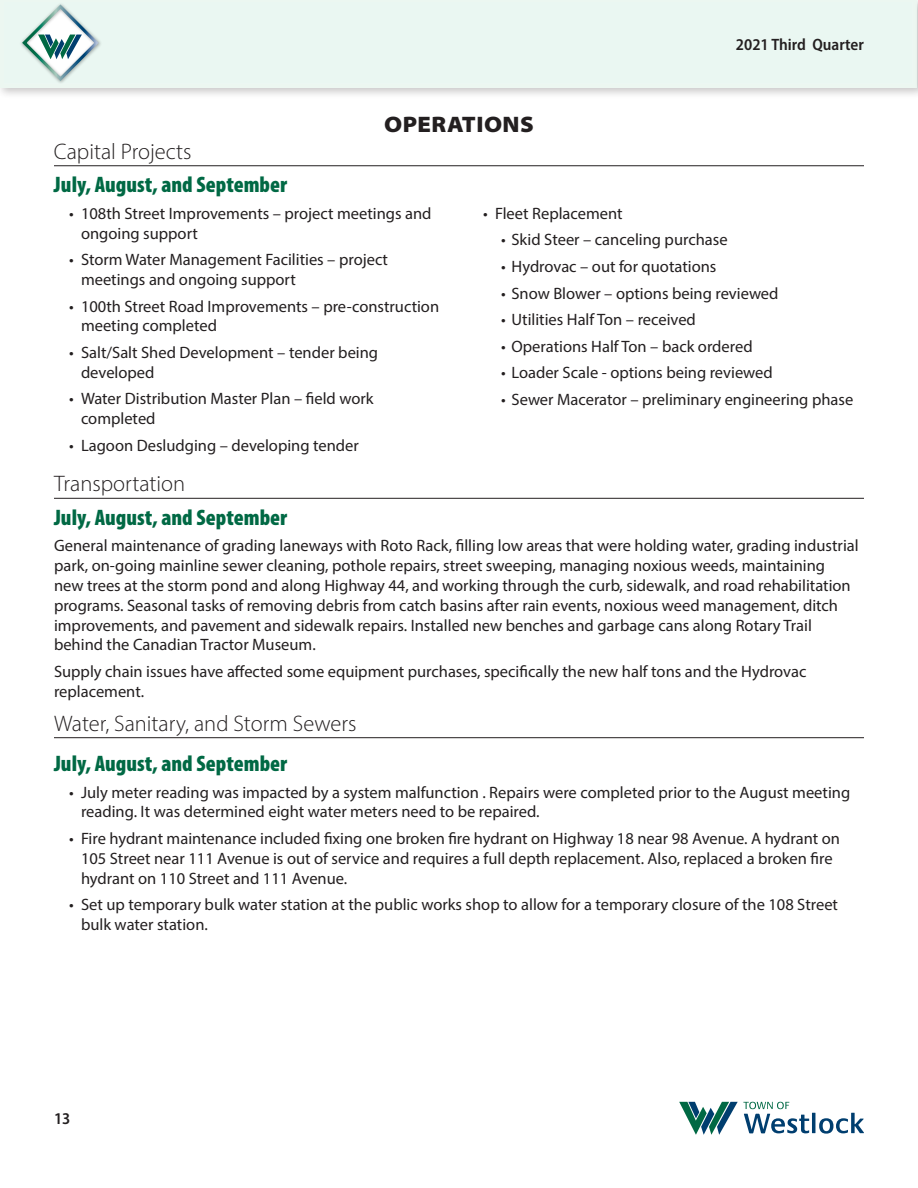
<style>
.page{position:relative;width:918px;height:1188px;background:#fff}
.page>*{position:absolute;margin:0;border:0;box-sizing:border-box;transform-origin:0 0}
.column_header{font:900 condensed 22.5px "Myriad Pro";color:#006944}
.span_all_left_rule_b{font:300 22.5px "Myriad Pro";color:#231f20}
.Section_header{font:900 semi-expanded 22.5px "Myriad Pro";letter-spacing:.02em;color:#231f20}
.body{font:16.5px/19.8px "Myriad Pro";color:#231f20}
.t1{font:600 semi-condensed 16.5px "Myriad Pro";color:#231f20}
</style>
<div class="page">
<hr style="left:812px;top:1113px;width:3px;height:20px;background:#003e6f">
<svg style="left:819px;top:1113px;width:45px;height:21px"></svg>
<svg style="left:679px;top:1102px;width:130px;height:33px"></svg>
<div style="left:0;top:0;width:918px;height:99px;background:#231f20;opacity:.25"></div>
<div style="left:0;top:0;width:917px;height:88px;background:#ecf7f1"></div>
<hr style="left:914px;top:0;width:4px;height:99px;background:#231f20;opacity:.25">
<svg style="left:21px;top:4px;width:80px;height:79px"></svg>
<hr style="left:54px;top:165px;width:810px;height:1px;background:#231f20">
<hr style="left:54px;top:498px;width:810px;height:1px;background:#231f20">
<hr style="left:54px;top:737px;width:810px;height:1px;background:#231f20">
<p class="Section_header" style="left:384px;top:109px;width:151px">OPERATIONS</p>
<p class="t1" style="left:736px;top:34px;width:130px">2021 Third Quarter</p>
<p class="span_all_left_rule_b" style="left:54px;top:138px;width:139px">Capital Projects</p>
<p class="column_header" style="left:54px;top:170px;width:235px">July, August, and September</p>
<p class="body" style="left:81px;top:203px;width:352px;text-indent:-12px">• 108th Street Improvements – project meetings and ongoing support</p>
<p class="body" style="left:81px;top:250px;width:309px;text-indent:-12px">• Storm Water Management Facilities – project meetings and ongoing support</p>
<p class="body" style="left:81px;top:296px;width:360px;text-indent:-12px">• 100th Street Road Improvements – pre-construction meeting completed</p>
<p class="body" style="left:81px;top:342px;width:299px;text-indent:-12px">• Salt/Salt Shed Development – tender being developed</p>
<p class="body" style="left:81px;top:389px;width:294px;text-indent:-12px">• Water Distribution Master Plan – field work completed</p>
<p class="body" style="left:69px;top:435px;width:291px">• Lagoon Desludging – developing tender</p>
<p class="body" style="left:483px;top:203px;width:141px">• Fleet Replacement</p>
<p class="body" style="left:501px;top:230px;width:228px">• Skid Steer – canceling purchase</p>
<p class="body" style="left:501px;top:256px;width:217px">• Hydrovac – out for quotations</p>
<p class="body" style="left:501px;top:283px;width:279px">• Snow Blower – options being reviewed</p>
<p class="body" style="left:501px;top:309px;width:196px">• Utilities Half Ton – received</p>
<p class="body" style="left:501px;top:336px;width:253px">• Operations Half Ton – back ordered</p>
<p class="body" style="left:501px;top:363px;width:273px">• Loader Scale - options being reviewed</p>
<p class="body" style="left:501px;top:389px;width:354px">• Sewer Macerator – preliminary engineering phase</p>
<p class="span_all_left_rule_b" style="left:54px;top:470px;width:133px">Transportation</p>
<p class="column_header" style="left:54px;top:503px;width:235px">July, August, and September</p>
<p class="body" style="left:54px;top:536px;width:806px">General maintenance of grading laneways with Roto Rack, filling low areas that were holding water, grading industrial park, on-going mainline sewer cleaning, pothole repairs, street sweeping, managing noxious weeds, maintaining new trees at the storm pond and along Highway 44, and working through the curb, sidewalk, and road rehabilitation programs. Seasonal tasks of removing debris from catch basins after rain events, noxious weed management, ditch improvements, and pavement and sidewalk repairs. Installed new benches and garbage cans along Rotary Trail behind the Canadian Tractor Museum.</p>
<p class="body" style="left:54px;top:661px;width:754px">Supply chain issues have affected some equipment purchases, specifically the new half tons and the Hydrovac replacement.</p>
<p class="span_all_left_rule_b" style="left:54px;top:710px;width:304px">Water, Sanitary, and Storm Sewers</p>
<p class="column_header" style="left:54px;top:749px;width:235px">July, August, and September</p>
<p class="body" style="left:81px;top:782px;width:771px;text-indent:-12px">• July meter reading was impacted by a system malfunction . Repairs were completed prior to the August meeting reading. It was determined eight water meters need to be repaired.</p>
<p class="body" style="left:81px;top:828px;width:761px;text-indent:-12px">• Fire hydrant maintenance included fixing one broken fire hydrant on Highway 18 near 98 Avenue. A hydrant on<br>105 Street near 111 Avenue is out of service and requires a full depth replacement. Also, replaced a broken fire hydrant on 110 Street and 111 Avenue.</p>
<p class="body" style="left:81px;top:894px;width:759px;text-indent:-12px">• Set up temporary bulk water station at the public works shop to allow for a temporary closure of the 108 Street bulk water station.</p>
<p class="t1" style="left:54px;top:1109px;width:18px">13</p>
</div>
